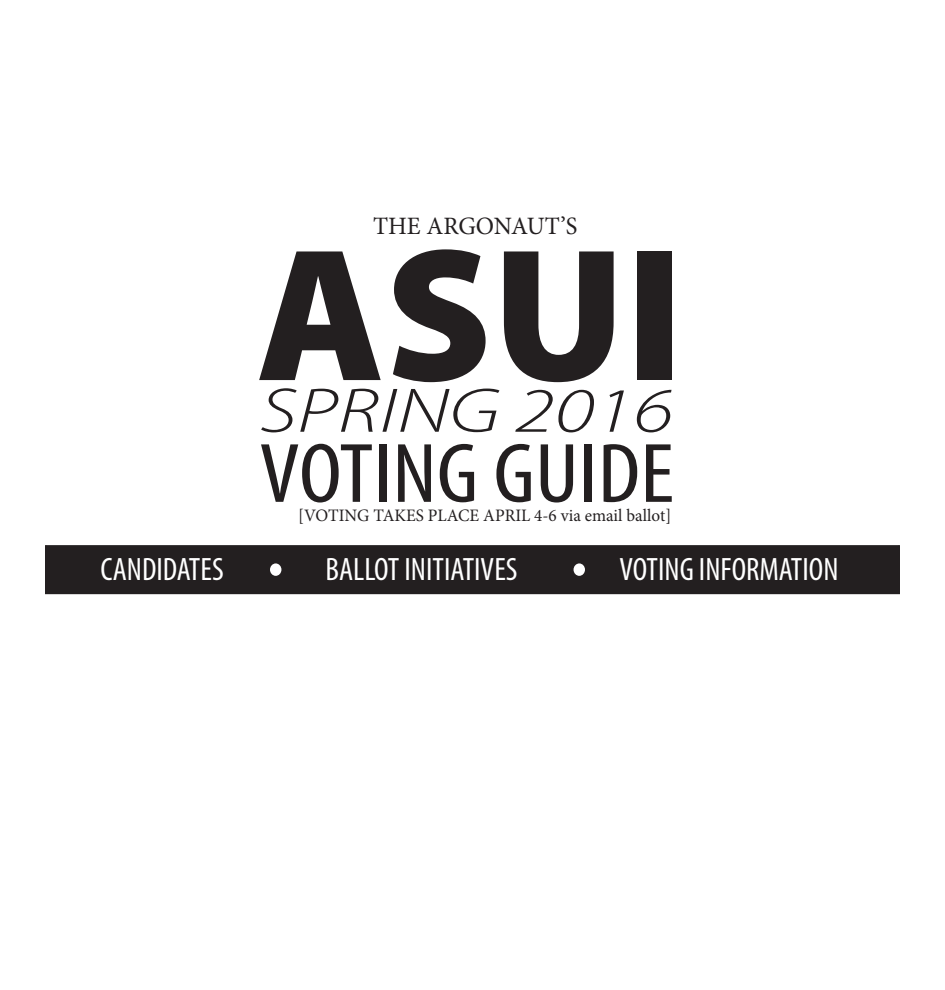
<style>
.page{position:relative;width:945px;height:990px;background:#fff}
.page>*{position:absolute;margin:0;border:0;box-sizing:border-box;transform-origin:0 0}
.t1{font:900 190.75px "Myriad Pro";color:#231f20}
.t2{font:condensed 85.12px "Myriad Pro";color:#231f20;scale:1.12 1}
.t3{font:italic 300 63.5px "Myriad Pro";color:#231f20;scale:1.35 1}
.t4{font:condensed 32.5px "Myriad Pro";color:#fff}
.t5{font:25px "Minion Pro";color:#231f20}
.t6{font:17.5px "Minion Pro";color:#231f20}
</style>
<div class="page">
<div style="left:46px;top:546px;width:853px;height:48px;background:#231f20"></div>
<div style="left:45px;top:545px;width:855px;height:49px;border:1px solid #231f20"></div>
<div style="left:270px;top:563px;width:11px;height:13px;background:#fff;border-radius:50%"></div>
<div style="left:574px;top:563px;width:11px;height:13px;background:#fff;border-radius:50%"></div>
<p class="t5" style="left:373px;top:209px;width:206px">THE ARGONAUT’S</p>
<p class="t1" style="left:256px;top:188px;width:428px">ASUI</p>
<p class="t3" style="left:259px;top:372px;width:308px">SPRING 2016</p>
<p class="t2" style="left:259px;top:422px;width:372px">VOTING GUIDE</p>
<p class="t6" style="left:298px;top:503px;width:375px">[VOTING TAKES PLACE APRIL 4-6 via email ballot]</p>
<p class="t4" style="left:101px;top:550px;width:125px">CANDIDATES</p>
<p class="t4" style="left:325px;top:550px;width:194px">BALLOT INITIATIVES</p>
<p class="t4" style="left:619px;top:550px;width:221px">VOTING INFORMATION</p>
</div>
